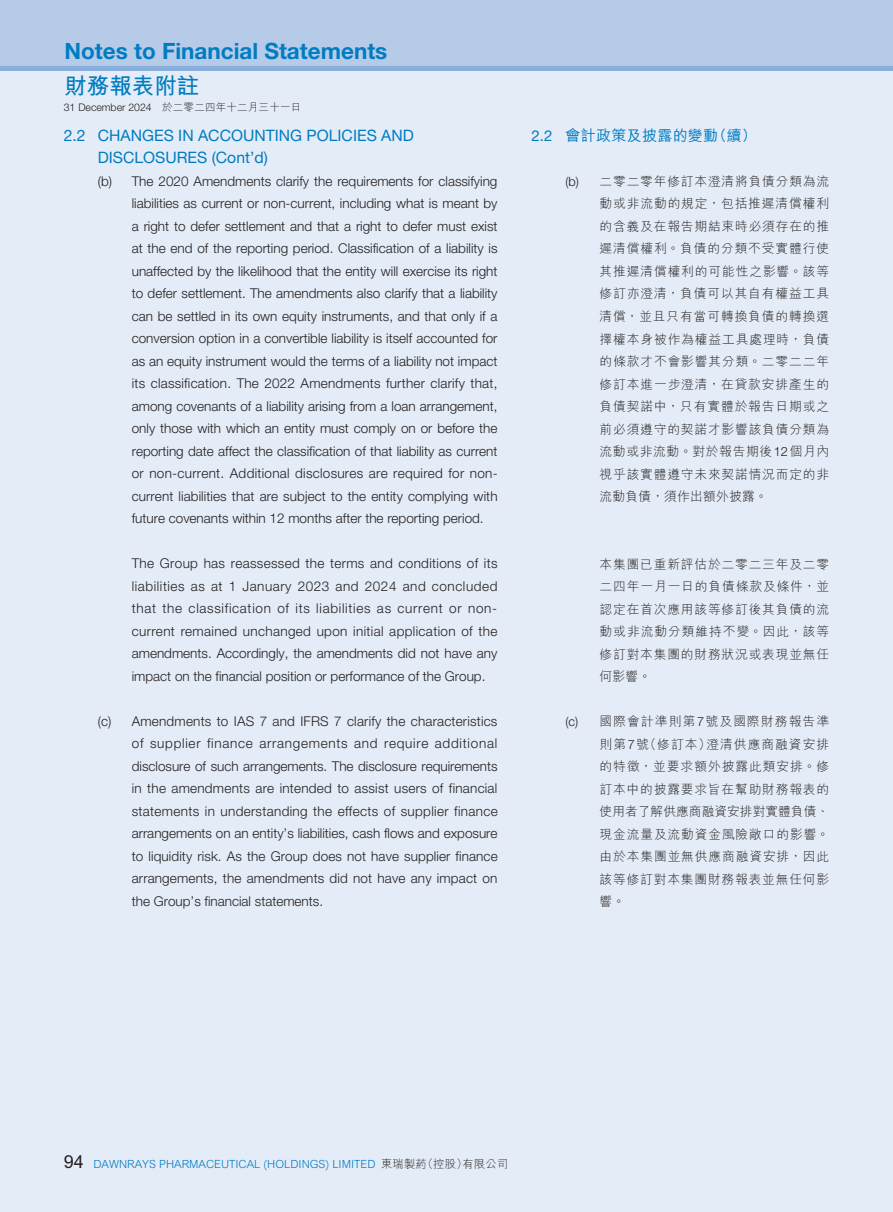
<style>
.page{position:relative;width:893px;height:1212px;background:#fff}
.page>*{position:absolute;margin:0;border:0;box-sizing:border-box;transform-origin:0 0}
.t1{font:700 22.5px "Helvetica Neue LT Std";color:#007cc2}
.t2{font:700 22.5px "M Hei HK";color:#007cc2}
._01_H1_E{font:15.75px/22.5px "Helvetica Neue LT Std";color:#007cc2}
._001_H1_C{font:500 15px "M Hei HK";letter-spacing:.02em;color:#007cc2}
._00_txt_E{font:300 13.5px/22.5px "Helvetica Neue LT Std";color:#231f20;text-align:justify}
._000_txt_C{font:300 12.75px/22.5px "M Hei HK";letter-spacing:.065em;color:#231f20;text-align:justify}
.t3{font:300 11.25px "M Hei HK";color:#007cc2}
.t4{font:300 10.5px "Helvetica Neue LT Std";color:#231f20}
.s1{font-family:"M Hei HK"}
.s2{font-family:"Helvetica Neue LT Std";font-weight:400}
.s3{font-family:"Helvetica Neue LT Std"}
.s4{font-weight:500;font-size:18px;color:#231f20}
.s5{color:#231f20}
</style>
<div class="page">
<div style="left:0;top:71px;width:893px;height:1141px;background:#e4ecf7"></div>
<div style="left:0;top:0;width:893px;height:67px;background:#b6cbe8"></div>
<hr style="left:0;top:67px;width:893px;height:4px;background:#89b0dc">
<h1 class="t1" style="left:64px;top:37px;width:324px">Notes to Financial Statements</h1>
<h1 class="t2" style="left:64px;top:69px;width:136px">財務報表附註</h1>
<p class="t4" style="left:64px;top:101px;width:239px">31 December 2024 <span class="s1">於二零二四年十二月三十一日</span></p>
<p class="_01_H1_E" style="left:98px;top:124px;width:318px;text-indent:-34px">2.2 CHANGES IN ACCOUNTING POLICIES AND<br>DISCLOSURES (Cont’d)</p>
<p class="_00_txt_E" style="left:132px;top:169px;width:367px;text-indent:-34px">(b) The 2020 Amendments clarify the requirements for classifying liabilities as current or non-current, including what is meant by a right to defer settlement and that a right to defer must exist at the end of the reporting period. Classification of a liability is unaffected by the likelihood that the entity will exercise its right to defer settlement. The amendments also clarify that a liability can be settled in its own equity instruments, and that only if a conversion option in a convertible liability is itself accounted for as an equity instrument would the terms of a liability not impact its classification. The 2022 Amendments further clarify that, among covenants of a liability arising from a loan arrangement, only those with which an entity must comply on or before the reporting date affect the classification of that liability as current or non-current. Additional disclosures are required for non&shy;current liabilities that are subject to the entity complying with future covenants within 12 months after the reporting period.</p>
<p class="_00_txt_E" style="left:132px;top:552px;width:367px">The Group has reassessed the terms and conditions of its liabilities as at 1 January 2023 and 2024 and concluded that the classification of its liabilities as current or non&shy;current remained unchanged upon initial application of the amendments. Accordingly, the amendments did not have any impact on the financial position or performance of the Group.</p>
<p class="_00_txt_E" style="left:132px;top:709px;width:367px;text-indent:-34px">(c) Amendments to IAS 7 and IFRS 7 clarify the characteristics of supplier finance arrangements and require additional disclosure of such arrangements. The disclosure requirements in the amendments are intended to assist users of financial statements in understanding the effects of supplier finance arrangements on an entity’s liabilities, cash flows and exposure to liquidity risk. As the Group does not have supplier finance arrangements, the amendments did not have any impact on the Group’s financial statements.</p>
<p class="_001_H1_C" style="left:531px;top:125px;width:227px"><span class="s2">2.2</span> 會計政策及披露的變動（續）</p>
<p class="_000_txt_C" style="left:600px;top:170px;width:231px;text-indent:-34px"><span class="s3">(b)</span> 二零二零年修訂本澄清將負債分類為流動或非流動的規定，包括推遲清償權利的含義及在報告期結束時必須存在的推遲清償權利。負債的分類不受實體行使其推遲清償權利的可能性之影響。該等修訂亦澄清，負債可以其自有權益工具清償，並且只有當可轉換負債的轉換選擇權本身被作為權益工具處理時，負債的條款才不會影響其分類。二零二二年修訂本進一步澄清，在貸款安排產生的負債契諾中，只有實體於報告日期或之前必須遵守的契諾才影響該負債分類為流動或非流動。對於報告期後<span class="s3">12</span>個月內視乎該實體遵守未來契諾情況而定的非流動負債，須作出額外披露。</p>
<p class="_000_txt_C" style="left:600px;top:552px;width:231px">本集團已重新評估於二零二三年及二零二四年一月一日的負債條款及條件，並認定在首次應用該等修訂後其負債的流動或非流動分類維持不變。因此，該等修訂對本集團的財務狀況或表現並無任何影響。</p>
<p class="_000_txt_C" style="left:600px;top:710px;width:231px;text-indent:-34px"><span class="s3">(c)</span> 國際會計準則第<span class="s3">7</span>號及國際財務報告準則第<span class="s3">7</span>號（修訂本）澄清供應商融資安排的特徵，並要求額外披露此類安排。修訂本中的披露要求旨在幫助財務報表的使用者了解供應商融資安排對實體負債、現金流量及流動資金風險敞口的影響。由於本集團並無供應商融資安排，因此該等修訂對本集團財務報表並無任何影響。</p>
<p class="t3" style="left:64px;top:1158px;width:446px"><span class="s4">94</span> DAWNRAYS PHARMACEUTICAL (HOLDINGS) LIMITED <span class="s5">東瑞製葯（控股）有限公司</span></p>
</div>
